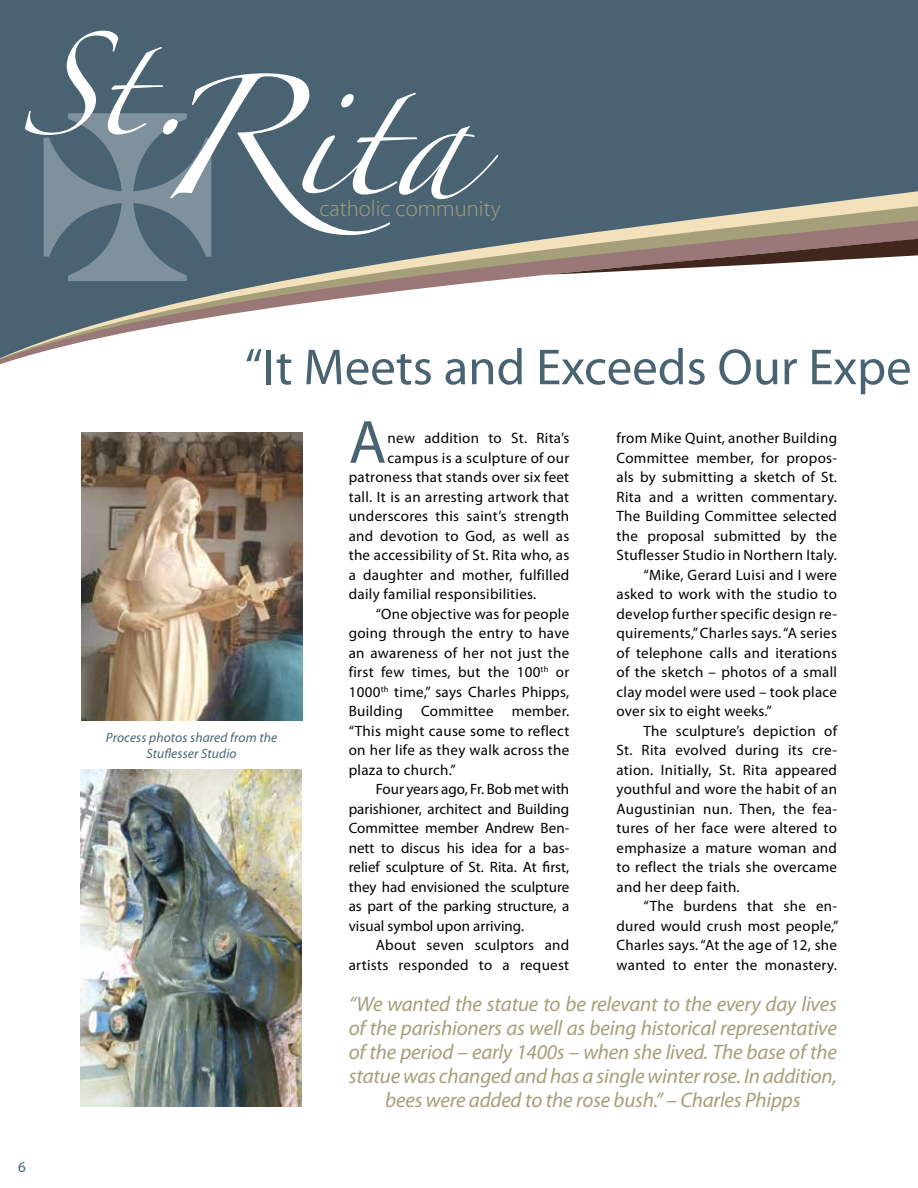
<style>
.page{position:relative;width:918px;height:1188px;background:#fff}
.page>*{position:absolute;margin:0;border:0;box-sizing:border-box;transform-origin:0 0}
.t1{font:108px "Zapfino";color:#fff}
.t2{font:92.85px "Zapfino";color:#fff}
.t3{font:61.5px "Myriad Pro";color:#496373}
.t4{font:51px "Myriad Pro";color:#496373}
.t5{font:300 22.65px "Myriad Pro";color:#a59f7a}
.t6{font:italic 21px/24px "Myriad Pro";letter-spacing:-.01em;color:#a59f7a;text-align:center}
.t7{font:15px "Myriad Pro";letter-spacing:.02em;color:#000}
.t8{font:15px "Myriad Pro";color:#000}
.t9{font:15px "Myriad Pro";color:#496373}
.t10{font:italic 13.5px/16.2px "Myriad Pro";letter-spacing:.01em;color:#496373;text-align:center}
</style>
<div class="page">
<div style="left:0;top:0;width:918px;height:25px;background:#496373"></div>
<div style="left:0;top:25px;width:918px;height:31px;background:#496373"></div>
<div style="left:0;top:56px;width:918px;height:35px;background:#496373"></div>
<svg style="left:0;top:91px;width:546px;height:273px;fill:#496373"></svg>
<svg style="left:546px;top:91px;width:372px;height:184px;background:#6b777c"></svg>
<img style="left:81px;top:432px;width:221px;height:289px">
<img style="left:80px;top:770px;width:222px;height:337px">
<div style="left:43px;top:110px;width:168px;height:171px;background:#496373"></div>
<h2 class="t2" style="left:19px;top:47px;width:177px">St.</h2>
<h1 class="t1" style="left:152px;top:93px;width:319px">Rita</h1>
<h3 class="t5" style="left:319px;top:195px;width:183px">catholic community</h3>
<h3 class="t4" style="left:245px;top:336px;width:669px">“It Meets and Exceeds Our Expe</h3>
<h3 class="t3" style="left:349px;top:404px;width:39px">A</h3>
<p class="t7" style="left:388px;top:429px;width:183px">new addition to St. Rita’s</p>
<p class="t7" style="left:617px;top:429px;width:222px">from Mike Quint, another Building</p>
<p class="t7" style="left:617px;top:448px;width:222px">Committee member, for propos-</p>
<p class="t7" style="left:617px;top:468px;width:222px">als by submitting a sketch of St.</p>
<p class="t7" style="left:617px;top:487px;width:222px">Rita and a written commentary.</p>
<p class="t7" style="left:617px;top:507px;width:222px">The Building Committee selected</p>
<p class="t7" style="left:617px;top:526px;width:222px">the proposal submitted by the</p>
<p class="t7" style="left:617px;top:546px;width:222px">Stuflesser Studio in Northern Italy.</p>
<p class="t7" style="left:644px;top:565px;width:195px">“Mike, Gerard Luisi and I were</p>
<p class="t7" style="left:617px;top:585px;width:222px">asked to work with the studio to</p>
<p class="t7" style="left:617px;top:604px;width:222px">develop further specific design re-</p>
<p class="t7" style="left:617px;top:624px;width:222px">quirements,” Charles says. “A series</p>
<p class="t7" style="left:617px;top:643px;width:222px">of telephone calls and iterations</p>
<p class="t7" style="left:617px;top:663px;width:222px">of the sketch – photos of a small</p>
<p class="t7" style="left:617px;top:682px;width:222px">clay model were used – took place</p>
<p class="t7" style="left:617px;top:702px;width:157px">over six to eight weeks.”</p>
<p class="t7" style="left:644px;top:721px;width:195px">The sculpture’s depiction of</p>
<p class="t7" style="left:617px;top:741px;width:222px">St. Rita evolved during its cre-</p>
<p class="t7" style="left:617px;top:760px;width:222px">ation. Initially, St. Rita appeared</p>
<p class="t7" style="left:617px;top:780px;width:222px">youthful and wore the habit of an</p>
<p class="t7" style="left:617px;top:799px;width:222px">Augustinian nun. Then, the fea-</p>
<p class="t7" style="left:617px;top:819px;width:222px">tures of her face were altered to</p>
<p class="t7" style="left:617px;top:838px;width:222px">emphasize a mature woman and</p>
<p class="t7" style="left:617px;top:858px;width:222px">to reflect the trials she overcame</p>
<p class="t7" style="left:617px;top:877px;width:125px">and her deep faith.</p>
<p class="t7" style="left:644px;top:897px;width:195px">“The burdens that she en-</p>
<p class="t7" style="left:617px;top:916px;width:223px">dured would crush most people,”</p>
<p class="t7" style="left:617px;top:936px;width:222px">Charles says. “At the age of 12, she</p>
<p class="t7" style="left:617px;top:955px;width:222px">wanted to enter the monastery.</p>
<p class="t7" style="left:388px;top:448px;width:183px">campus is a sculpture of our</p>
<p class="t7" style="left:349px;top:468px;width:222px">patroness that stands over six feet</p>
<p class="t7" style="left:349px;top:487px;width:222px">tall. It is an arresting artwork that</p>
<p class="t7" style="left:349px;top:507px;width:222px">underscores this saint’s strength</p>
<p class="t7" style="left:349px;top:526px;width:222px">and devotion to God, as well as</p>
<p class="t7" style="left:349px;top:546px;width:222px">the accessibility of St. Rita who, as</p>
<p class="t7" style="left:349px;top:565px;width:222px">a daughter and mother, fulfilled</p>
<p class="t7" style="left:349px;top:585px;width:189px">daily familial responsibilities.</p>
<p class="t7" style="left:376px;top:604px;width:195px">“One objective was for people</p>
<p class="t7" style="left:349px;top:624px;width:222px">going through the entry to have</p>
<p class="t7" style="left:349px;top:643px;width:222px">an awareness of her not just the</p>
<p class="t7" style="left:349px;top:663px;width:222px">first few times, but the 100<sup>th</sup> or</p>
<p class="t7" style="left:349px;top:682px;width:222px">1000<sup>th</sup> time,” says Charles Phipps,</p>
<p class="t7" style="left:349px;top:702px;width:222px">Building Committee member.</p>
<p class="t7" style="left:349px;top:721px;width:222px">“This might cause some to reflect</p>
<p class="t7" style="left:349px;top:741px;width:222px">on her life as they walk across the</p>
<p class="t7" style="left:349px;top:760px;width:109px">plaza to church.”</p>
<p class="t8" style="left:376px;top:780px;width:195px">Four years ago, Fr. Bob met with</p>
<p class="t8" style="left:349px;top:799px;width:222px">parishioner, architect and Building</p>
<p class="t8" style="left:349px;top:819px;width:222px">Committee member Andrew Ben-</p>
<p class="t8" style="left:349px;top:838px;width:222px">nett to discus his idea for a bas-</p>
<p class="t8" style="left:349px;top:858px;width:222px">relief sculpture of St. Rita. At first,</p>
<p class="t8" style="left:349px;top:877px;width:222px">they had envisioned the sculpture</p>
<p class="t8" style="left:349px;top:897px;width:222px">as part of the parking structure, a</p>
<p class="t8" style="left:349px;top:916px;width:177px">visual symbol upon arriving.</p>
<p class="t7" style="left:376px;top:936px;width:195px">About seven sculptors and</p>
<p class="t7" style="left:349px;top:955px;width:222px">artists responded to a request</p>
<p class="t10" style="left:106px;top:729px;width:173px">Process photos shared from the<br>Stuflesser Studio</p>
<p class="t9" style="left:18px;top:1158px;width:9px">6</p>
<p class="t6" style="left:349px;top:992px;width:490px">“We wanted the statue to be relevant to the every day lives of the parishioners as well as being historical representative of the period – early 1400s – when she lived. The base of the statue was changed and has a single winter rose. In addition, bees were added to the rose bush.” – Charles Phipps</p>
</div>
